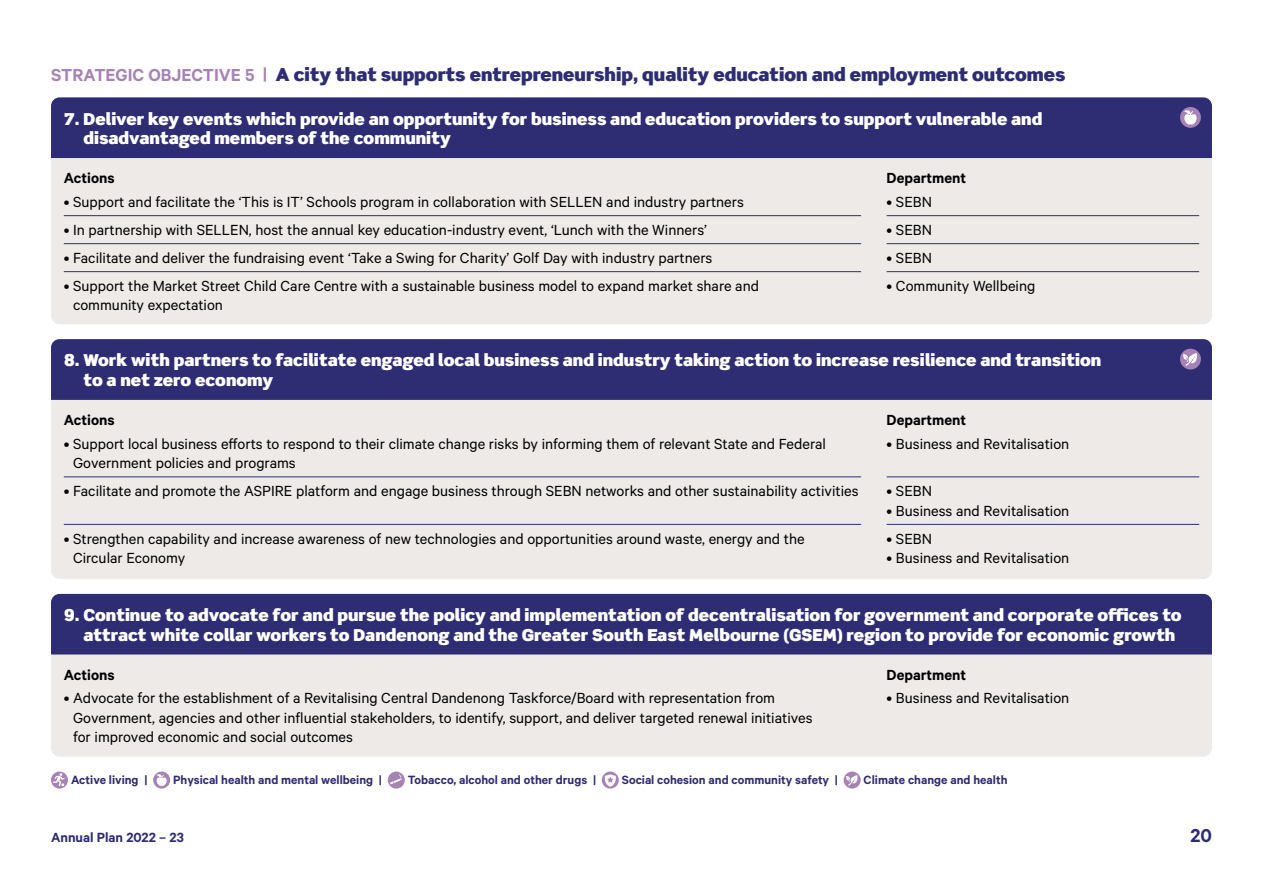
<style>
.page{position:relative;width:1263px;height:893px;background:#fff}
.page>*{position:absolute;margin:0;border:0;box-sizing:border-box;transform-origin:0 0}
.t1{font:600 21px "Calibre";color:#2e2c72}
.t2{font:900 18px "Scene Std";color:#2e2c72}
.t3{font:16.5px/19.5px "Calibre";color:#000}
.t4{font:900 16.5px/19.5px "Scene Std";color:#fff}
.t5{font:600 16.5px "Calibre";color:#000}
.t6{font:600 15px "Calibre";color:#2e2c72}
.t7{font:600 13.5px "Calibre";color:#2e2c72}
.s1{font-family:"Calibre";font-weight:600;font-size:19.5px;color:#a782b4}
</style>
<div class="page">
<div style="left:51px;top:594px;width:1161px;height:61px;background:#2e2c72"></div>
<div style="left:51px;top:655px;width:823px;height:102px;background:#edeae7"></div>
<div style="left:874px;top:655px;width:338px;height:102px;background:#edeae7"></div>
<svg style="left:51px;top:772px;width:17px;height:17px"></svg>
<svg style="left:53px;top:773px;width:12px;height:13px"></svg>
<svg style="left:153px;top:772px;width:17px;height:17px"></svg>
<svg style="left:156px;top:774px;width:11px;height:12px"></svg>
<div style="left:388px;top:772px;width:17px;height:17px;background:#a782b4;border-radius:50%"></div>
<svg style="left:390px;top:774px;width:12px;height:10px"></svg>
<svg style="left:602px;top:772px;width:17px;height:17px"></svg>
<svg style="left:605px;top:774px;width:11px;height:13px"></svg>
<div style="left:844px;top:772px;width:17px;height:17px;background:#a782b4;border-radius:50%"></div>
<svg style="left:846px;top:775px;width:12px;height:14px"></svg>
<div style="left:51px;top:97px;width:1161px;height:61px;background:#2e2c72"></div>
<div style="left:51px;top:158px;width:823px;height:166px;background:#edeae7"></div>
<hr style="left:64px;top:215px;width:797px;height:1px;background:#2e2c72">
<hr style="left:64px;top:243px;width:797px;height:1px;background:#2e2c72">
<hr style="left:64px;top:271px;width:797px;height:1px;background:#2e2c72">
<div style="left:874px;top:158px;width:338px;height:166px;background:#edeae7"></div>
<hr style="left:887px;top:215px;width:312px;height:1px;background:#2e2c72">
<hr style="left:887px;top:243px;width:312px;height:1px;background:#2e2c72">
<hr style="left:887px;top:271px;width:312px;height:1px;background:#2e2c72">
<div style="left:1180px;top:107px;width:21px;height:21px;background:#a782b4;border-radius:50%"></div>
<svg style="left:1184px;top:110px;width:13px;height:15px"></svg>
<div style="left:51px;top:339px;width:1161px;height:61px;background:#2e2c72"></div>
<div style="left:51px;top:400px;width:823px;height:179px;background:#edeae7"></div>
<hr style="left:64px;top:477px;width:797px;height:1px;background:#2e2c72">
<hr style="left:64px;top:524px;width:797px;height:1px;background:#2e2c72">
<div style="left:874px;top:400px;width:338px;height:179px;background:#edeae7"></div>
<hr style="left:887px;top:477px;width:312px;height:1px;background:#2e2c72">
<hr style="left:887px;top:524px;width:312px;height:1px;background:#2e2c72">
<div style="left:1180px;top:349px;width:21px;height:20px;background:#a782b4;border-radius:50%"></div>
<svg style="left:1183px;top:353px;width:15px;height:17px"></svg>
<p class="t2" style="left:51px;top:63px;width:1016px"><span class="s1">STRATEGIC OBJECTIVE 5 |</span> A city that supports entrepreneurship, quality education and employment outcomes</p>
<p class="t4" style="left:83px;top:108px;width:960px;text-indent:-20px">7. Deliver key events which provide an opportunity for business and education providers to support vulnerable and disadvantaged members of the community</p>
<p class="t5" style="left:64px;top:168px;width:52px">Actions</p>
<p class="t3" style="left:64px;top:191px;width:682px">• Support and facilitate the ‘This is IT’ Schools program in collaboration with SELLEN and industry partners</p>
<p class="t3" style="left:64px;top:219px;width:645px">• In partnership with SELLEN, host the annual key education-industry event, ‘Lunch with the Winners’</p>
<p class="t3" style="left:64px;top:247px;width:650px">• Facilitate and deliver the fundraising event ‘Take a Swing for Charity’ Golf Day with industry partners</p>
<p class="t3" style="left:73px;top:275px;width:687px;text-indent:-9px">• Support the Market Street Child Care Centre with a sustainable business model to expand market share and community expectation</p>
<p class="t5" style="left:887px;top:168px;width:81px">Department</p>
<p class="t3" style="left:887px;top:191px;width:47px">• SEBN</p>
<p class="t3" style="left:887px;top:219px;width:47px">• SEBN</p>
<p class="t3" style="left:887px;top:247px;width:47px">• SEBN</p>
<p class="t3" style="left:887px;top:275px;width:150px">• Community Wellbeing</p>
<p class="t4" style="left:83px;top:350px;width:1019px;text-indent:-20px">8. Work with partners to facilitate engaged local business and industry taking action to increase resilience and transition to a net zero economy</p>
<p class="t5" style="left:64px;top:410px;width:52px">Actions</p>
<p class="t3" style="left:73px;top:433px;width:754px;text-indent:-9px">• Support local business efforts to respond to their climate change risks by informing them of relevant State and Federal<br>Government policies and programs</p>
<p class="t3" style="left:64px;top:481px;width:796px">• Facilitate and promote the ASPIRE platform and engage business through SEBN networks and other sustainability activities</p>
<p class="t3" style="left:73px;top:528px;width:733px;text-indent:-9px">• Strengthen capability and increase awareness of new technologies and opportunities around waste, energy and the<br>Circular Economy</p>
<p class="t5" style="left:887px;top:410px;width:81px">Department</p>
<p class="t3" style="left:887px;top:433px;width:184px">• Business and Revitalisation</p>
<p class="t3" style="left:887px;top:481px;width:47px">• SEBN</p>
<p class="t3" style="left:887px;top:500px;width:184px">• Business and Revitalisation</p>
<p class="t3" style="left:887px;top:528px;width:47px">• SEBN</p>
<p class="t3" style="left:887px;top:548px;width:184px">• Business and Revitalisation</p>
<p class="t4" style="left:83px;top:605px;width:1100px;text-indent:-20px">9. Continue to advocate for and pursue the policy and implementation of decentralisation for government and corporate offices to attract white collar workers to Dandenong and the Greater South East Melbourne (GSEM) region to provide for economic growth</p>
<p class="t5" style="left:64px;top:665px;width:52px">Actions</p>
<p class="t3" style="left:73px;top:688px;width:741px;text-indent:-9px">• Advocate for the establishment of a Revitalising Central Dandenong Taskforce/Board with representation from<br>Government, agencies and other influential stakeholders, to identify, support, and deliver targeted renewal initiatives for improved economic and social outcomes</p>
<p class="t5" style="left:887px;top:665px;width:81px">Department</p>
<p class="t3" style="left:887px;top:688px;width:184px">• Business and Revitalisation</p>
<p class="t7" style="left:71px;top:772px;width:78px">Active living |</p>
<p class="t7" style="left:173px;top:772px;width:210px">Physical health and mental wellbeing |</p>
<p class="t7" style="left:408px;top:772px;width:190px">Tobacco, alcohol and other drugs |</p>
<p class="t7" style="left:622px;top:772px;width:218px">Social cohesion and community safety |</p>
<p class="t7" style="left:864px;top:772px;width:145px">Climate change and health</p>
<p class="t6" style="left:51px;top:828px;width:134px">Annual Plan 2022 – 23</p>
<p class="t1" style="left:1190px;top:823px;width:23px">20</p>
</div>
